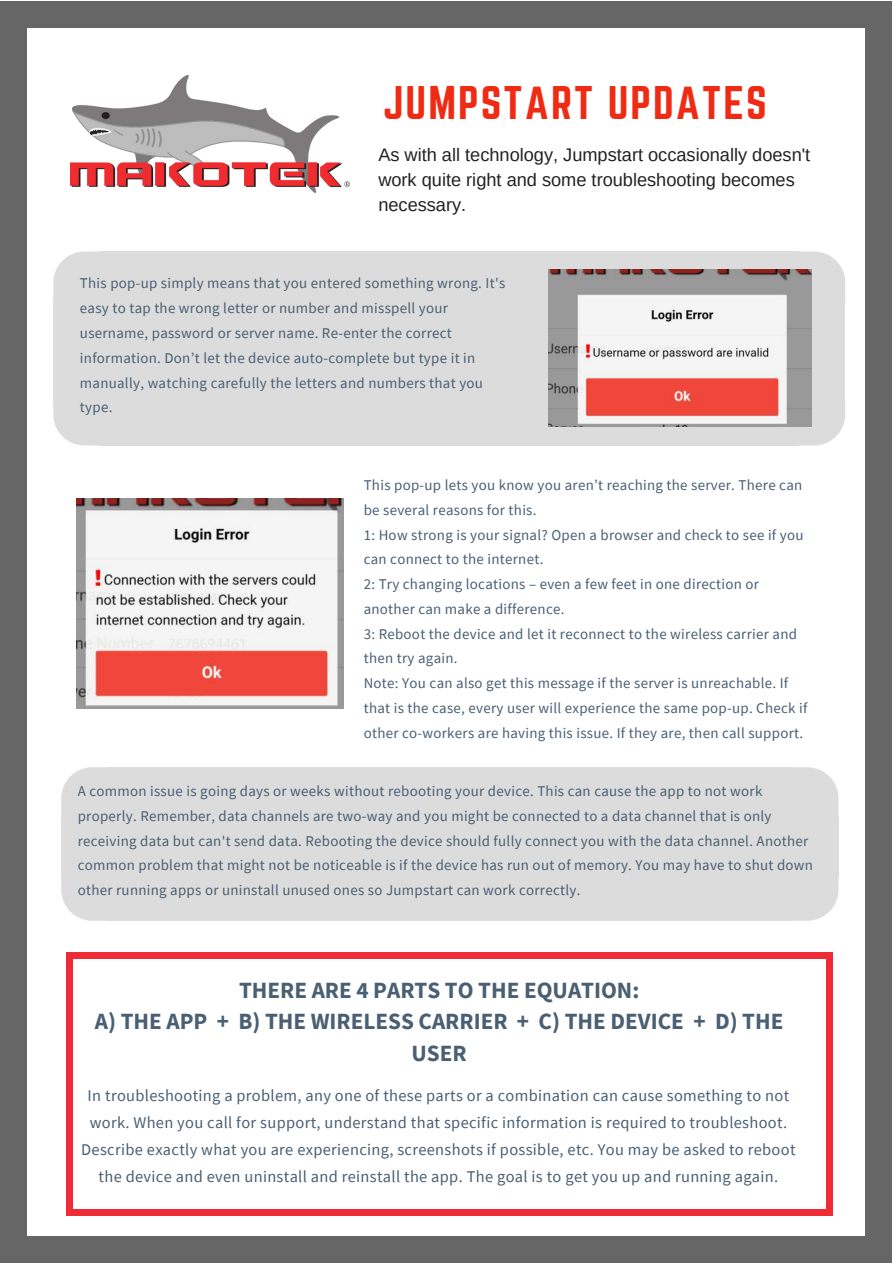
<style>
.page{position:relative;width:893px;height:1263px;background:#fff}
.page>*{position:absolute;margin:0;border:0;box-sizing:border-box;transform-origin:0 0}
.t1{font:41.4px "Norwester";letter-spacing:.05em;color:#ef2b14}
.t2{font:700 23.25px/31.5px "Source Sans Pro";color:#495f74;text-align:center}
.t3{font:18.15px/24.8px "Arimo";color:#222}
.t4{font:16.35px/27px "Source Sans Pro";letter-spacing:.02em;color:#495f74;text-align:center}
.t5{font:14.85px/24.8px "Source Sans Pro";letter-spacing:.02em;color:#495f74}
</style>
<div class="page">
<div style="left:865px;top:1237px;width:26px;height:26px;background:#666"></div>
<div style="left:0;top:27px;width:27px;height:1211px;background:#666"></div>
<div style="left:0;top:1237px;width:27px;height:26px;background:#666"></div>
<div style="left:865px;top:27px;width:26px;height:1211px;background:#666"></div>
<div style="left:26px;top:1237px;width:841px;height:26px;background:#666"></div>
<div style="left:865px;top:1px;width:26px;height:27px;background:#666"></div>
<div style="left:0;top:1px;width:27px;height:27px;background:#666"></div>
<div style="left:26px;top:1px;width:841px;height:27px;background:#666"></div>
<div style="left:826px;top:1209px;width:7px;height:7px;background:#ef2b35"></div>
<div style="left:66px;top:958px;width:6px;height:251px;background:#ef2b35"></div>
<div style="left:66px;top:1209px;width:6px;height:7px;background:#ef2b35"></div>
<div style="left:826px;top:958px;width:7px;height:251px;background:#ef2b35"></div>
<div style="left:72px;top:1209px;width:755px;height:7px;background:#ef2b35"></div>
<div style="left:826px;top:952px;width:7px;height:7px;background:#ef2b35"></div>
<div style="left:66px;top:952px;width:6px;height:7px;background:#ef2b35"></div>
<div style="left:72px;top:952px;width:755px;height:7px;background:#ef2b35"></div>
<svg style="left:799px;top:252px;width:46px;height:49px;background:#dfdfdf"></svg>
<div style="left:797px;top:301px;width:48px;height:101px;background:#dcdcdc"></div>
<div style="left:100px;top:301px;width:699px;height:101px;background:#dcdcdc"></div>
<div style="left:100px;top:252px;width:699px;height:51px;background:#dcdcdc"></div>
<svg style="left:53px;top:252px;width:47px;height:49px;background:#dfdfdf"></svg>
<div style="left:53px;top:301px;width:48px;height:101px;background:#dcdcdc"></div>
<div style="left:100px;top:401px;width:699px;height:44px;background:#dcdcdc"></div>
<svg style="left:53px;top:402px;width:47px;height:43px;background:#dfdfdf"></svg>
<svg style="left:799px;top:402px;width:46px;height:43px;background:#dfdfdf"></svg>
<svg style="left:792px;top:767px;width:46px;height:50px;background:#dfdfdf"></svg>
<div style="left:791px;top:817px;width:47px;height:60px;background:#dcdcdc"></div>
<div style="left:108px;top:817px;width:684px;height:60px;background:#dcdcdc"></div>
<div style="left:108px;top:767px;width:684px;height:51px;background:#dcdcdc"></div>
<svg style="left:61px;top:767px;width:47px;height:50px;background:#dfdfdf"></svg>
<div style="left:61px;top:817px;width:48px;height:60px;background:#dcdcdc"></div>
<div style="left:108px;top:876px;width:684px;height:45px;background:#dcdcdc"></div>
<svg style="left:61px;top:877px;width:47px;height:44px;background:#dfdfdf"></svg>
<svg style="left:792px;top:877px;width:46px;height:44px;background:#dfdfdf"></svg>
<img style="left:71px;top:75px;width:278px;height:118px">
<img style="left:548px;top:269px;width:264px;height:158px">
<img style="left:77px;top:499px;width:266px;height:209px">
<h1 class="t1" style="left:383px;top:83px;width:385px">JUMPSTART UPDATES</h1>
<p class="t3" style="left:378px;top:142px;width:433px">As with all technology, Jumpstart occasionally doesn't work quite right and some troubleshooting becomes necessary.</p>
<p class="t5" style="left:80px;top:271px;width:427px">This pop-up simply means that you entered something wrong. It's easy to tap the wrong letter or number and misspell your username, password or server name. Re-enter the correct information. Don’t let the device auto-complete but type it in manually, watching carefully the letters and numbers that you type.</p>
<p class="t5" style="left:364px;top:472px;width:445px">This pop-up lets you know you aren’t reaching the server. There can be several reasons for this.<br>1: How strong is your signal? Open a browser and check to see if you can connect to the internet.<br>2: Try changing locations – even a few feet in one direction or another can make a difference.<br>3: Reboot the device and let it reconnect to the wireless carrier and then try again.<br>Note: You can also get this message if the server is unreachable. If that is the case, every user will experience the same pop-up. Check if other co-workers are having this issue. If they are, then call support.</p>
<p class="t5" style="left:78px;top:778px;width:737px">A common issue is going days or weeks without rebooting your device. This can cause the app to not work properly. Remember, data channels are two-way and you might be connected to a data channel that is only receiving data but can't send data. Rebooting the device should fully connect you with the data channel. Another common problem that might not be noticeable is if the device has run out of memory. You may have to shut down other running apps or uninstall unused ones so Jumpstart can work correctly.</p>
<h2 class="t2" style="left:95px;top:974px;width:690px">THERE ARE 4 PARTS TO THE EQUATION:<br>A) THE APP + B) THE WIRELESS CARRIER + C) THE DEVICE + D) THE<br>USER</h2>
<p class="t4" style="left:81px;top:1082px;width:716px">In troubleshooting a problem, any one of these parts or a combination can cause something to not work. When you call for support, understand that specific information is required to troubleshoot.<br>Describe exactly what you are experiencing, screenshots if possible, etc. You may be asked to reboot the device and even uninstall and reinstall the app. The goal is to get you up and running again.</p>
</div>
